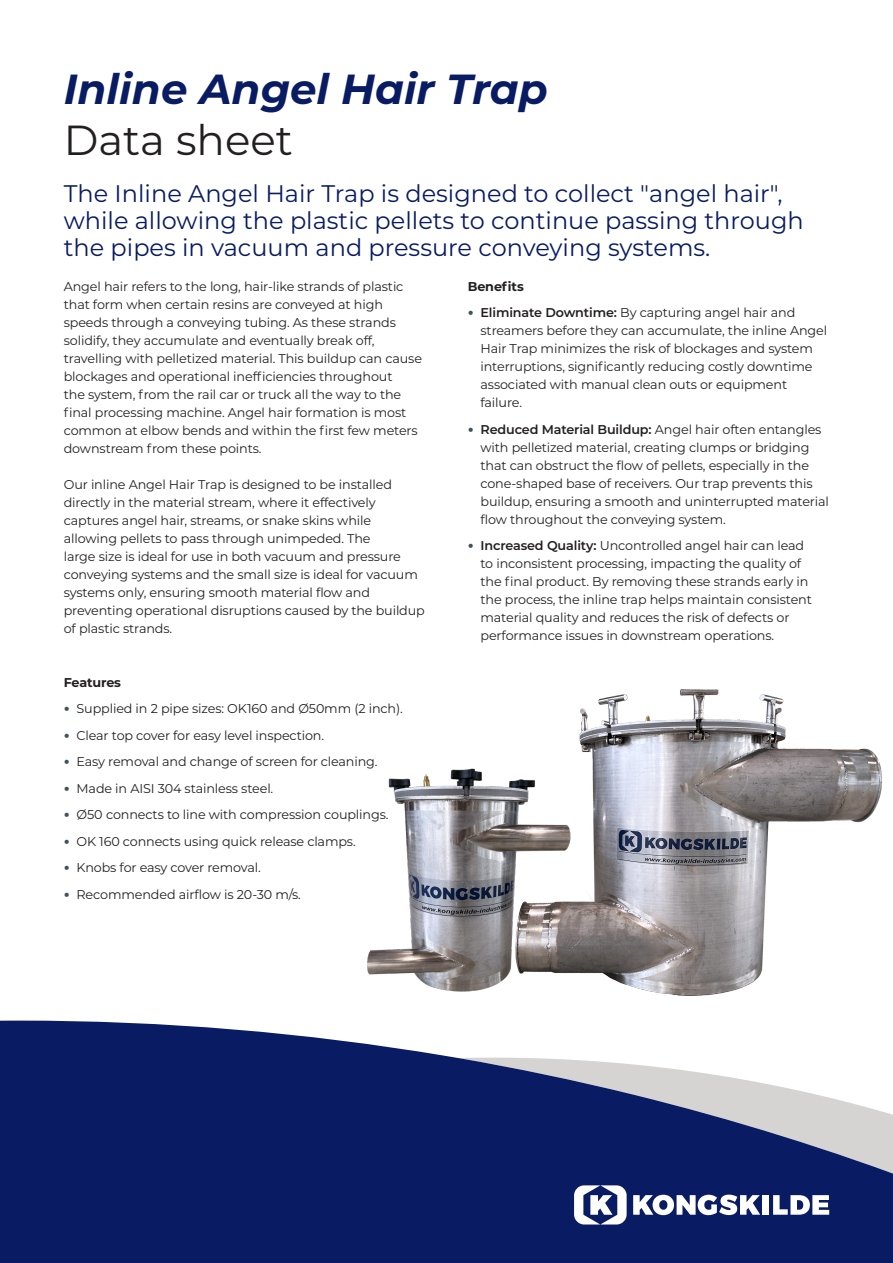
<style>
.page{position:relative;width:893px;height:1263px;background:#fff}
.page>*{position:absolute;margin:0;border:0;box-sizing:border-box;transform-origin:0 0}
.Overskrift{font:italic 700 42px "Montserrat";color:#091b63}
.Overskrift-2{font:42px "Montserrat";color:#231f20}
.Brødtekst{font:24px/27px "Montserrat";color:#091b63}
.Brødtekst-2{font:12.75px/18px "Montserrat";letter-spacing:-.01em;color:#231f20}
.Brødtekst-3{font:700 12.75px "Montserrat";letter-spacing:-.01em;color:#231f20}
.s1{font-family:"Frutiger LT Pro";font-size:12px;color:#40525b}
.s2{font-weight:600}
</style>
<div class="page">
<svg style="left:0;top:1020px;width:893px;height:243px;background:#3a4880"></svg>
<svg style="left:633px;top:1194px;width:127px;height:21px"></svg>
<div style="left:763px;top:1195px;width:6px;height:20px;background:#fff"></div>
<svg style="left:773px;top:1195px;width:56px;height:20px"></svg>
<svg style="left:574px;top:1185px;width:53px;height:39px"></svg>
<img style="left:577px;top:689px;width:305px;height:307px">
<img style="left:367px;top:768px;width:210px;height:224px">
<p class="Overskrift" style="left:64px;top:59px;width:485px">Inline Angel Hair Trap</p>
<p class="Overskrift-2" style="left:64px;top:111px;width:231px">Data sheet</p>
<p class="Brødtekst" style="left:64px;top:179px;width:741px">The Inline Angel Hair Trap is designed to collect "angel hair", while allowing the plastic pellets to continue passing through the pipes in vacuum and pressure conveying systems.</p>
<p class="Brødtekst-2" style="left:64px;top:277px;width:360px">Angel hair refers to the long, hair-like strands of plastic that form when certain resins are conveyed at high speeds through a conveying tubing. As these strands solidify, they accumulate and eventually break off, travelling with pelletized material. This buildup can cause blockages and operational inefficiencies throughout<br>the system, from the rail car or truck all the way to the final processing machine. Angel hair formation is most common at elbow bends and within the first few meters downstream from these points.</p>
<p class="Brødtekst-2" style="left:64px;top:475px;width:363px">Our inline Angel Hair Trap is designed to be installed directly in the material stream, where it effectively captures angel hair, streams, or snake skins while allowing pellets to pass through unimpeded. The<br>large size is ideal for use in both vacuum and pressure conveying systems and the small size is ideal for vacuum systems only, ensuring smooth material flow and preventing operational disruptions caused by the buildup of plastic strands.</p>
<p class="Brødtekst-3" style="left:64px;top:673px;width:59px">Features</p>
<p class="Brødtekst-2" style="left:64px;top:699px;width:340px"><span class="s1">•</span> Supplied in 2 pipe sizes: OK160 and Ø50mm (2 inch).</p>
<p class="Brødtekst-2" style="left:64px;top:726px;width:262px"><span class="s1">•</span> Clear top cover for easy level inspection.</p>
<p class="Brødtekst-2" style="left:64px;top:752px;width:315px"><span class="s1">•</span> Easy removal and change of screen for cleaning.</p>
<p class="Brødtekst-2" style="left:64px;top:779px;width:211px"><span class="s1">•</span> Made in AISI 304 stainless steel.</p>
<p class="Brødtekst-2" style="left:64px;top:805px;width:326px"><span class="s1">•</span> Ø50 connects to line with compression couplings.</p>
<p class="Brødtekst-2" style="left:64px;top:832px;width:293px"><span class="s1">•</span> OK 160 connects using quick release clamps.</p>
<p class="Brødtekst-2" style="left:64px;top:858px;width:199px"><span class="s1">•</span> Knobs for easy cover removal.</p>
<p class="Brødtekst-2" style="left:64px;top:885px;width:239px"><span class="s1">•</span> Recommended airflow is 20-30 m/s.</p>
<p class="Brødtekst-3" style="left:468px;top:277px;width:58px">Benefits</p>
<p class="Brødtekst-2" style="left:480px;top:303px;width:348px;text-indent:-13px"><span class="s1">•</span> <span class="s2">Eliminate Downtime:</span> By capturing angel hair and streamers before they can accumulate, the inline Angel Hair Trap minimizes the risk of blockages and system interruptions, significantly reducing costly downtime associated with manual clean outs or equipment failure.</p>
<p class="Brødtekst-2" style="left:480px;top:420px;width:350px;text-indent:-13px"><span class="s1">•</span> <span class="s2">Reduced Material Buildup:</span> Angel hair often entangles with pelletized material, creating clumps or bridging that can obstruct the flow of pellets, especially in the cone-shaped base of receivers. Our trap prevents this buildup, ensuring a smooth and uninterrupted material flow throughout the conveying system.</p>
<p class="Brødtekst-2" style="left:480px;top:536px;width:333px;text-indent:-13px"><span class="s1">•</span> <span class="s2">Increased Quality:</span> Uncontrolled angel hair can lead to inconsistent processing, impacting the quality of the final product. By removing these strands early in the process, the inline trap helps maintain consistent material quality and reduces the risk of defects or performance issues in downstream operations.</p>
</div>
